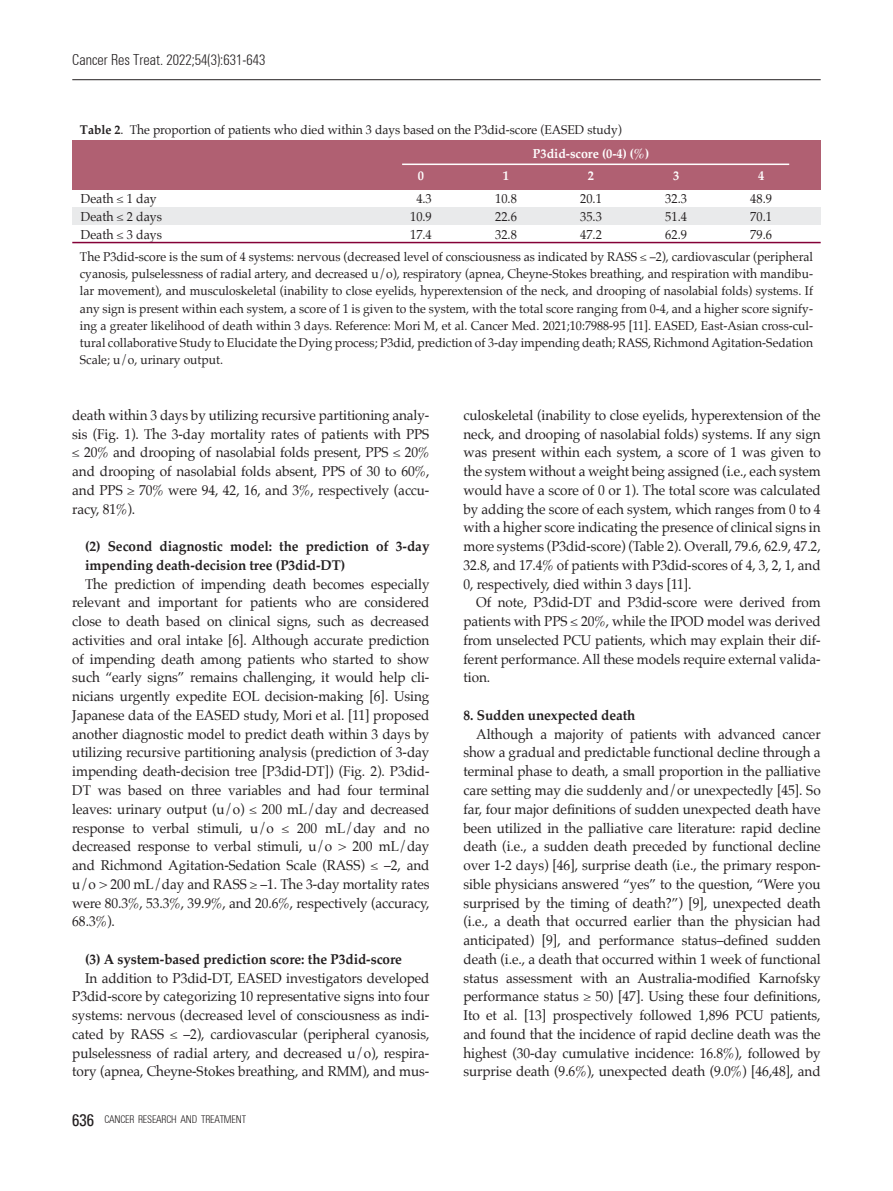
<style>
.page{position:relative;width:893px;height:1191px;background:#fff}
.page>*{position:absolute;margin:0;border:0;box-sizing:border-box;transform-origin:0 0}
.t1{font:300 condensed 15px "Univers";color:#231f20;scale:.95 1}
.t2{font:14.25px/18.8px "Palatino";letter-spacing:-.005em;color:#231f20;text-align:justify;scale:.95 1}
.t3{font:700 14.25px/18.8px "Palatino";letter-spacing:-.005em;color:#231f20;scale:.95 1}
.t4{font:13.05px "Palatino";color:#231f20;scale:.95 1}
.t5{font:700 13.05px "Palatino";color:#fff;scale:.95 1}
.t6{font:12.75px/17.2px "Palatino";color:#231f20;text-align:justify;scale:.95 1}
.t7{font:300 condensed 10.5px "Univers";letter-spacing:-.02em;color:#231f20;scale:.95 1}
.s1{font-weight:700}
.s2{font-weight:400;font-size:16.5px}
</style>
<div class="page">
<hr style="left:72px;top:79px;width:749px;height:1px;background:#231f20">
<div style="left:72px;top:141px;width:749px;height:49px;background:#b06072"></div>
<div style="left:72px;top:208px;width:749px;height:17px;background:#e9eaeb"></div>
<hr style="left:72px;top:242px;width:749px;height:1px;background:#840037">
<hr style="left:402px;top:163px;width:387px;height:2px;background:#fff">
<p class="t1" style="left:72px;top:51px;width:205px">Cancer Res Treat. 2022;54(3):631-643</p>
<p class="t6" style="left:80px;top:121px;width:572px"><span class="s1">Table 2</span>. The proportion of patients who died within 3 days based on the P3did-score (EASED study)</p>
<p class="t5" style="left:533px;top:142px;width:124px">P3did-score (0-4) (%)</p>
<p class="t5" style="left:418px;top:165px;width:8px">0</p>
<p class="t5" style="left:503px;top:165px;width:8px">1</p>
<p class="t5" style="left:588px;top:165px;width:8px">2</p>
<p class="t5" style="left:673px;top:165px;width:8px">3</p>
<p class="t5" style="left:758px;top:165px;width:8px">4</p>
<p class="t4" style="left:81px;top:187px;width:81px">Death ≤ 1 day</p>
<p class="t4" style="left:416px;top:187px;width:18px">4.3</p>
<p class="t4" style="left:495px;top:187px;width:24px">10.8</p>
<p class="t4" style="left:580px;top:187px;width:24px">20.1</p>
<p class="t4" style="left:665px;top:187px;width:24px">32.3</p>
<p class="t4" style="left:750px;top:187px;width:24px">48.9</p>
<p class="t4" style="left:81px;top:205px;width:87px">Death ≤ 2 days</p>
<p class="t4" style="left:410px;top:205px;width:24px">10.9</p>
<p class="t4" style="left:495px;top:205px;width:24px">22.6</p>
<p class="t4" style="left:580px;top:205px;width:24px">35.3</p>
<p class="t4" style="left:665px;top:205px;width:24px">51.4</p>
<p class="t4" style="left:750px;top:205px;width:24px">70.1</p>
<p class="t4" style="left:81px;top:223px;width:87px">Death ≤ 3 days</p>
<p class="t4" style="left:410px;top:223px;width:24px">17.4</p>
<p class="t4" style="left:495px;top:223px;width:24px">32.8</p>
<p class="t4" style="left:580px;top:223px;width:24px">47.2</p>
<p class="t4" style="left:665px;top:223px;width:24px">62.9</p>
<p class="t4" style="left:750px;top:223px;width:24px">79.6</p>
<p class="t6" style="left:80px;top:248px;width:773px">The P3did-score is the sum of 4 systems: nervous (decreased level of consciousness as indicated by RASS ≤ –2), cardiovascular (peripheral cyanosis, pulselessness of radial artery, and decreased u/o), respiratory (apnea, Cheyne-Stokes breathing, and respiration with mandibu&shy;lar movement), and musculoskeletal (inability to close eyelids, hyperextension of the neck, and drooping of nasolabial folds) systems. If any sign is present within each system, a score of 1 is given to the system, with the total score ranging from 0-4, and a higher score signify&shy;ing a greater likelihood of death within 3 days. Reference: Mori M, et al. Cancer Med. 2021;10:7988-95 [11]. EASED, East-Asian cross-cul&shy;tural collaborative Study to Elucidate the Dying process; P3did, prediction of 3-day impending death; RASS, Richmond Agitation-Sedation Scale; u/o, urinary output.</p>
<p class="t2" style="left:72px;top:405px;width:378px">death within 3 days by utilizing recursive partitioning analy&shy;sis (Fig. 1). The 3-day mortality rates of patients with PPS ≤ 20% and drooping of nasolabial folds present, PPS ≤ 20% and drooping of nasolabial folds absent, PPS of 30 to 60%, and PPS ≥ 70% were 94, 42, 16, and 3%, respectively (accu&shy;racy, 81%).</p>
<p class="t3" style="left:85px;top:536px;width:364px">(2) Second diagnostic model: the prediction of 3-day impending death-decision tree (P3did-DT)</p>
<p class="t2" style="left:72px;top:574px;width:378px;text-indent:13px">The prediction of impending death becomes especially relevant and important for patients who are considered close to death based on clinical signs, such as decreased activities and oral intake [6]. Although accurate prediction of impending death among patients who started to show such “early signs” remains challenging, it would help cli&shy;nicians urgently expedite EOL decision-making [6]. Using Japanese data of the EASED study, Mori et al. [11] proposed another diagnostic model to predict death within 3 days by utilizing recursive partitioning analysis (prediction of 3-day impending death-decision tree [P3did-DT]) (Fig. 2). P3did-DT was based on three variables and had four terminal leaves: urinary output (u/o) ≤ 200 mL/day and decreased response to verbal stimuli, u/o ≤ 200 mL/day and no decreased response to verbal stimuli, u/o &gt; 200 mL/day and Richmond Agitation-Sedation Scale (RASS) ≤ –2, and u/o &gt; 200 mL/day and RASS ≥ –1. The 3-day mortality rates were 80.3%, 53.3%, 39.9%, and 20.6%, respectively (accuracy, 68.3%).</p>
<p class="t3" style="left:85px;top:949px;width:335px">(3) A system-based prediction score: the P3did-score</p>
<p class="t2" style="left:72px;top:968px;width:377px;text-indent:13px">In addition to P3did-DT, EASED investigators developed P3did-score by categorizing 10 representative signs into four systems: nervous (decreased level of consciousness as indi&shy;cated by RASS ≤ –2), cardiovascular (peripheral cyanosis, pulselessness of radial artery, and decreased u/o), respira&shy;tory (apnea, Cheyne-Stokes breathing, and RMM), and mus-</p>
<p class="t7" style="left:72px;top:1113px;width:184px"><span class="s2">636</span> CANCER RESEARCH AND TREATMENT</p>
<p class="t2" style="left:463px;top:405px;width:378px">culoskeletal (inability to close eyelids, hyperextension of the neck, and drooping of nasolabial folds) systems. If any sign was present within each system, a score of 1 was given to the system without a weight being assigned (i.e., each system would have a score of 0 or 1). The total score was calculated by adding the score of each system, which ranges from 0 to 4 with a higher score indicating the presence of clinical signs in more systems (P3did-score) (Table 2). Overall, 79.6, 62.9, 47.2, 32.8, and 17.4% of patients with P3did-scores of 4, 3, 2, 1, and 0, respectively, died within 3 days [11].</p>
<p class="t2" style="left:463px;top:593px;width:378px;text-indent:13px">Of note, P3did-DT and P3did-score were derived from patients with PPS ≤ 20%, while the IPOD model was derived from unselected PCU patients, which may explain their dif&shy;ferent performance. All these models require external valida&shy;tion.</p>
<p class="t3" style="left:463px;top:705px;width:183px">8. Sudden unexpected death</p>
<p class="t2" style="left:463px;top:724px;width:378px;text-indent:13px">Although a majority of patients with advanced cancer show a gradual and predictable functional decline through a terminal phase to death, a small proportion in the palliative care setting may die suddenly and/or unexpectedly [45]. So far, four major definitions of sudden unexpected death have been utilized in the palliative care literature: rapid decline death (i.e., a sudden death preceded by functional decline over 1-2 days) [46], surprise death (i.e., the primary respon&shy;sible physicians answered “yes” to the question, “Were you surprised by the timing of death?”) [9], unexpected death (i.e., a death that occurred earlier than the physician had anticipated) [9], and performance status–defined sudden death (i.e., a death that occurred within 1 week of functional status assessment with an Australia-modified Karnofsky performance status ≥ 50) [47]. Using these four definitions, Ito et al. [13] prospectively followed 1,896 PCU patients, and found that the incidence of rapid decline death was the highest (30-day cumulative incidence: 16.8%), followed by surprise death (9.6%), unexpected death (9.0%) [46,48], and</p>
</div>
